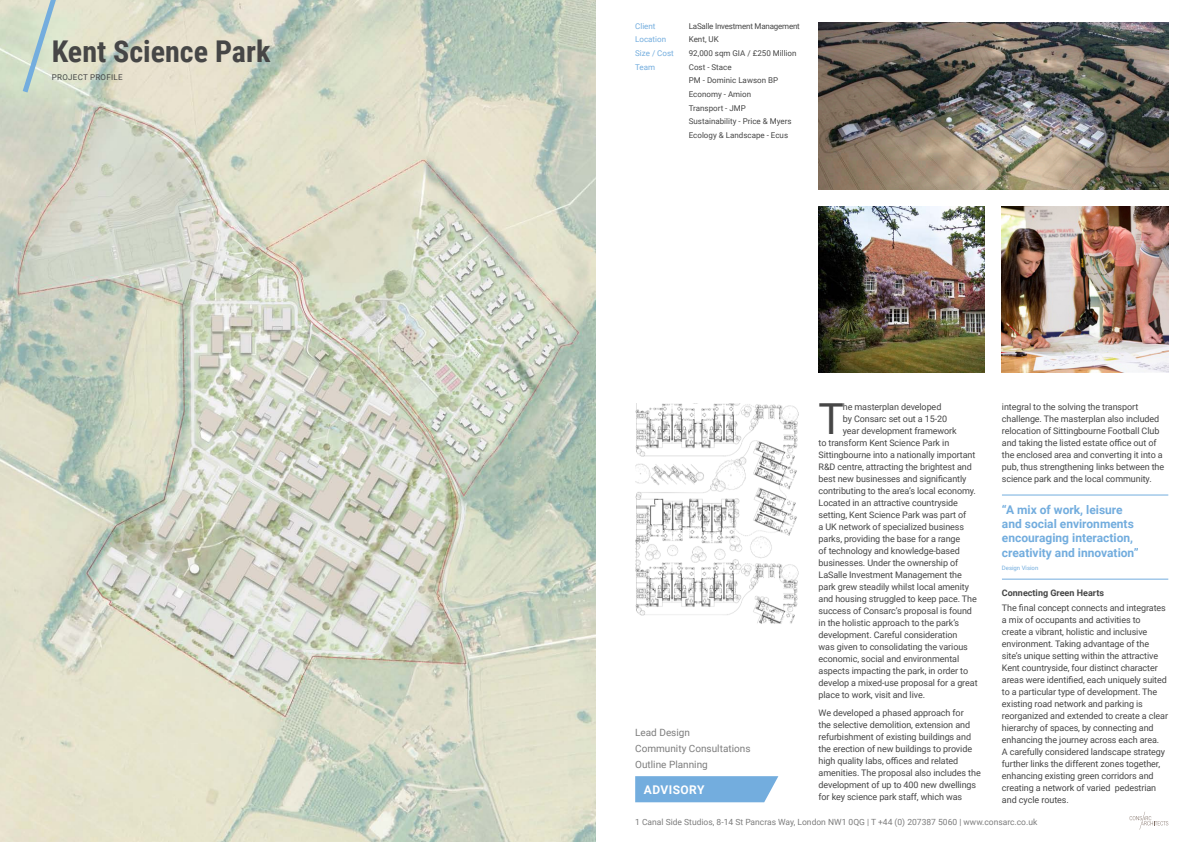
<style>
.page{position:relative;width:1191px;height:842px;background:#fff}
.page>*{position:absolute;margin:0;border:0;box-sizing:border-box;transform-origin:0 0}
.First_paragraph_only{font:42.8px "Roboto";color:#464646}
.CASE_STUDY_TITLE{font:700 30px "Roboto Condensed";color:#464646}
.Quote_text{font:700 12px/14.4px "Roboto";color:#73adde}
.t1{font:700 12px "Roboto";letter-spacing:.035em;color:#fff}
.Services{font:10px "Roboto";color:#7d7d7d}
.Text{font:9px/12px "Roboto";letter-spacing:-.01em;color:#464646}
.First_paragraph_only-2{font:9px "Roboto";letter-spacing:-.01em;color:#464646}
.Text_heading{font:700 9px "Roboto";color:#464646}
.t2{font:8.5px "Roboto";color:#7d7d7d}
.Project_data_text{font:8px "Roboto";color:#464646}
.Project_data_titles{font:8px "Roboto";color:#73adde}
.Project_data_text-2{font:8px "Roboto";letter-spacing:-.025em;color:#464646}
.PROJECT_PROFILE{font:8px "Roboto";letter-spacing:.035em;color:#464646}
.Quote_author{font:6px "Roboto";color:#73adde}
</style>
<div class="page">
<svg style="left:635px;top:776px;width:143px;height:26px;background:#7ab1df"></svg>
<svg style="left:1129px;top:812px;width:39px;height:18px"></svg>
<img style="left:0;top:0;width:595px;height:842px">
<hr style="left:1002px;top:495px;width:166px;height:1px;background:#73adde">
<hr style="left:1002px;top:579px;width:166px;height:1px;background:#73adde">
<img style="left:818px;top:23px;width:350px;height:166px">
<img style="left:818px;top:206px;width:167px;height:166px">
<img style="left:1002px;top:206px;width:166px;height:166px">
<img style="left:635px;top:403px;width:164px;height:221px">
<svg style="left:19px;top:0;width:48px;height:98px;background:#cfdccd"></svg>
<p class="CASE_STUDY_TITLE" style="left:52px;top:30px;width:220px">Kent Science Park</p>
<p class="PROJECT_PROFILE" style="left:52px;top:72px;width:72px">PROJECT PROFILE</p>
<p class="Project_data_titles" style="left:635px;top:20px;width:22px">Client</p>
<p class="Project_data_titles" style="left:635px;top:34px;width:32px">Location</p>
<p class="Project_data_titles" style="left:635px;top:48px;width:40px">Size / Cost</p>
<p class="Project_data_titles" style="left:635px;top:61px;width:21px">Team</p>
<p class="Project_data_text-2" style="left:689px;top:20px;width:113px">LaSalle Investment Management</p>
<p class="Project_data_text" style="left:689px;top:34px;width:31px">Kent, UK</p>
<p class="Project_data_text" style="left:689px;top:48px;width:109px">92,000 sqm GIA / £250 Million</p>
<p class="Project_data_text" style="left:689px;top:61px;width:44px">Cost - Stace</p>
<p class="Project_data_text" style="left:689px;top:75px;width:91px">PM - Dominic Lawson BP</p>
<p class="Project_data_text" style="left:689px;top:89px;width:64px">Economy - Amion</p>
<p class="Project_data_text" style="left:689px;top:102px;width:59px">Transport - JMP</p>
<p class="Project_data_text" style="left:689px;top:116px;width:104px">Sustainability - Price &amp; Myers</p>
<p class="Project_data_text" style="left:689px;top:130px;width:101px">Ecology &amp; Landscape - Ecus</p>
<p class="First_paragraph_only" style="left:818px;top:389px;width:27px">T</p>
<p class="First_paragraph_only-2" style="left:843px;top:401px;width:100px">he masterplan developed</p>
<p class="Text" style="left:1002px;top:401px;width:164px">integral to the solving the transport challenge. The masterplan also included relocation of Sittingbourne Football Club and taking the listed estate office out of the enclosed area and converting it into a pub, thus strengthening links between the science park and the local community.</p>
<p class="Quote_text" style="left:1002px;top:502px;width:138px">“A mix of work, leisure and social environments encouraging interaction, creativity and innovation”</p>
<p class="Quote_author" style="left:1002px;top:563px;width:38px">Design Vision</p>
<p class="Text_heading" style="left:1002px;top:586px;width:104px">Connecting Green Hearts</p>
<p class="Text" style="left:1002px;top:601px;width:168px">The final concept connects and integrates a mix of occupants and activities to<br>create a vibrant, holistic and inclusive environment. Taking advantage of the site’s unique setting within the attractive Kent countryside, four distinct character areas were identified, each uniquely suited to a particular type of development. The existing road network and parking is reorganized and extended to create a clear hierarchy of spaces, by connecting and enhancing the journey across each area.<br>A carefully considered landscape strategy further links the different zones together, enhancing existing green corridors and creating a network of varied pedestrian and cycle routes.</p>
<p class="First_paragraph_only-2" style="left:843px;top:413px;width:106px">by Consarc set out a 15-20</p>
<p class="First_paragraph_only-2" style="left:843px;top:425px;width:115px">year development framework</p>
<p class="First_paragraph_only-2" style="left:818px;top:437px;width:132px">to transform Kent Science Park in</p>
<p class="First_paragraph_only-2" style="left:818px;top:449px;width:158px">Sittingbourne into a nationally important</p>
<p class="First_paragraph_only-2" style="left:818px;top:461px;width:155px">R&amp;D centre, attracting the brightest and</p>
<p class="First_paragraph_only-2" style="left:818px;top:473px;width:149px">best new businesses and significantly</p>
<p class="First_paragraph_only-2" style="left:818px;top:485px;width:159px">contributing to the area’s local economy.</p>
<p class="First_paragraph_only-2" style="left:818px;top:497px;width:141px">Located in an attractive countryside</p>
<p class="First_paragraph_only-2" style="left:818px;top:509px;width:149px">setting, Kent Science Park was part of</p>
<p class="First_paragraph_only-2" style="left:818px;top:521px;width:147px">a UK network of specialized business</p>
<p class="First_paragraph_only-2" style="left:818px;top:533px;width:143px">parks, providing the base for a range</p>
<p class="First_paragraph_only-2" style="left:818px;top:545px;width:143px">of technology and knowledge-based</p>
<p class="First_paragraph_only-2" style="left:818px;top:557px;width:141px">businesses. Under the ownership of</p>
<p class="First_paragraph_only-2" style="left:818px;top:569px;width:145px">LaSalle Investment Management the</p>
<p class="First_paragraph_only-2" style="left:818px;top:581px;width:152px">park grew steadily whilst local amenity</p>
<p class="First_paragraph_only-2" style="left:818px;top:593px;width:160px">and housing struggled to keep pace. The</p>
<p class="First_paragraph_only-2" style="left:818px;top:605px;width:155px">success of Consarc’s proposal is found</p>
<p class="First_paragraph_only-2" style="left:818px;top:617px;width:142px">in the holistic approach to the park’s</p>
<p class="First_paragraph_only-2" style="left:818px;top:629px;width:140px">development. Careful consideration</p>
<p class="First_paragraph_only-2" style="left:818px;top:641px;width:151px">was given to consolidating the various</p>
<p class="First_paragraph_only-2" style="left:818px;top:653px;width:142px">economic, social and environmental</p>
<p class="First_paragraph_only-2" style="left:818px;top:665px;width:151px">aspects impacting the park, in order to</p>
<p class="First_paragraph_only-2" style="left:818px;top:677px;width:160px">develop a mixed-use proposal for a great</p>
<p class="First_paragraph_only-2" style="left:818px;top:689px;width:108px">place to work, visit and live.</p>
<p class="Text" style="left:818px;top:706px;width:164px">We developed a phased approach for<br>the selective demolition, extension and refurbishment of existing buildings and the erection of new buildings to provide high quality labs, offices and related amenities. The proposal also includes the development of up to 400 new dwellings for key science park staff, which was</p>
<p class="Services" style="left:635px;top:725px;width:56px">Lead Design</p>
<p class="Services" style="left:635px;top:741px;width:117px">Community Consultations</p>
<p class="Services" style="left:635px;top:757px;width:74px">Outline Planning</p>
<h3 class="t1" style="left:644px;top:781px;width:62px">ADVISORY</h3>
<p class="t2" style="left:635px;top:816px;width:404px">1 Canal Side Studios, 8-14 St Pancras Way, London NW1 0QG | T +44 (0) 207387 5060 | www.consarc.co.uk</p>
</div>
